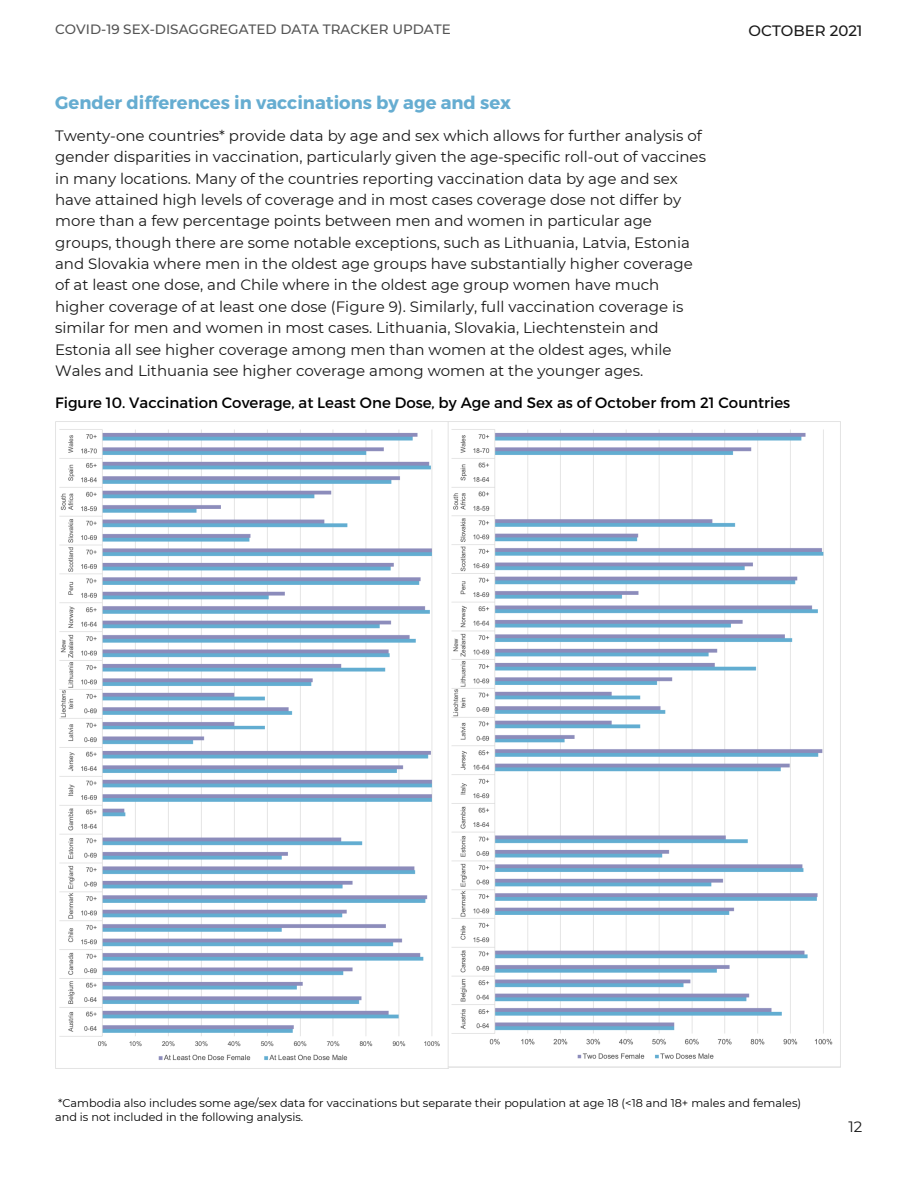
<style>
.page{position:relative;width:918px;height:1188px;background:#fff}
.page>*{position:absolute;margin:0;border:0;box-sizing:border-box;transform-origin:0 0}
.t1{font:700 18px "Montserrat";color:#66add1}
.t2{font:15px/21.3px "Montserrat";color:#181818}
.t3{font:15px "Montserrat";color:#000}
.t4{font:500 15px "Montserrat";color:#181818}
.t5{font:500 13.5px "Montserrat";color:#545454}
.t6{font:11.25px/14.1px "Montserrat";color:#000}
</style>
<div class="page">
<img style="left:55px;top:422px;width:785px;height:647px">
<p class="t5" style="left:55px;top:21px;width:397px">COVID-19 SEX-DISAGGREGATED DATA TRACKER UPDATE</p>
<p class="t1" style="left:55px;top:91px;width:457px">Gender differences in vaccinations by age and sex</p>
<p class="t4" style="left:749px;top:22px;width:115px">OCTOBER 2021</p>
<p class="t2" style="left:55px;top:125px;width:652px">Twenty-one countries* provide data by age and sex which allows for further analysis of gender disparities in vaccination, particularly given the age-specific roll-out of vaccines in many locations. Many of the countries reporting vaccination data by age and sex have attained high levels of coverage and in most cases coverage dose not differ by more than a few percentage points between men and women in particular age groups, though there are some notable exceptions, such as Lithuania, Latvia, Estonia and Slovakia where men in the oldest age groups have substantially higher coverage of at least one dose, and Chile where in the oldest age group women have much higher coverage of at least one dose (Figure 9). Similarly, full vaccination coverage is similar for men and women in most cases. Lithuania, Slovakia, Liechtenstein and Estonia all see higher coverage among men than women at the oldest ages, while Wales and Lithuania see higher coverage among women at the younger ages.</p>
<p class="t3" style="left:55px;top:393px;width:737px">Figure 10. Vaccination Coverage, at Least One Dose, by Age and Sex as of October from 21 Countries</p>
<p class="t6" style="left:55px;top:1096px;width:748px">*Cambodia also includes some age/sex data for vaccinations but separate their population at age 18 (&lt;18 and 18+ males and females) and is not included in the following analysis.</p>
<p class="t2" style="left:849px;top:1116px;width:15px">12</p>
</div>
